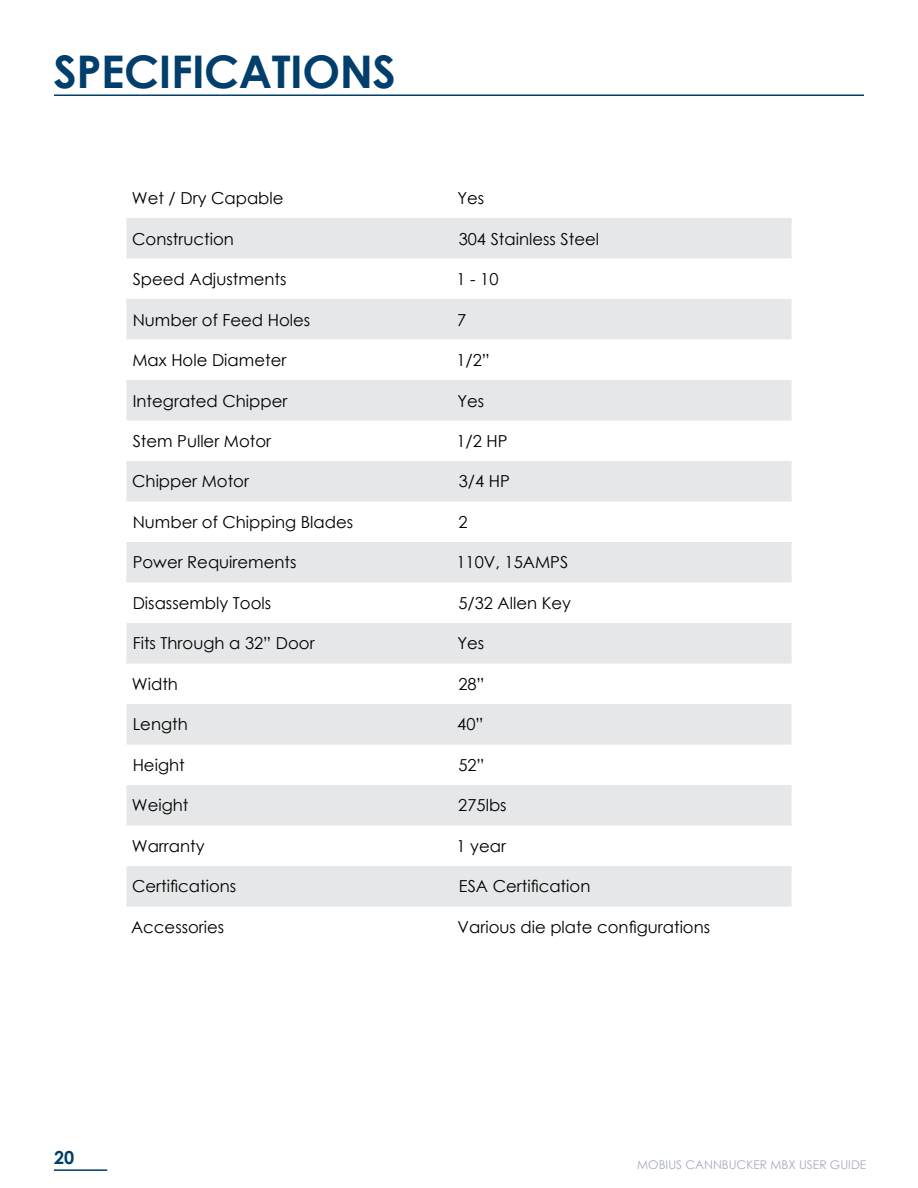
<style>
.page{position:relative;width:918px;height:1188px;background:#fff}
.page>*{position:absolute;margin:0;border:0;box-sizing:border-box;transform-origin:0 0}
.t1{font:700 45px "Century Gothic";letter-spacing:-.01em;color:#003e6b}
.t2{font:700 18px "Century Gothic";color:#003e6b}
.t3{font:16.5px "Century Gothic";color:#000}
.t4{font:12px "Century Gothic";color:#a7abc0}
</style>
<div class="page">
<hr style="left:54px;top:1169px;width:53px;height:2px;background:#003e6b">
<hr style="left:54px;top:94px;width:810px;height:2px;background:#003e6b">
<svg style="left:126px;top:218px;width:666px;height:689px;fill:#e6e7e8"></svg>
<h1 class="t1" style="left:54px;top:37px;width:344px">SPECIFICATIONS</h1>
<p class="t3" style="left:132px;top:187px;width:153px">Wet / Dry Capable</p>
<p class="t3" style="left:457px;top:187px;width:28px">Yes</p>
<p class="t3" style="left:132px;top:227px;width:103px">Construction</p>
<p class="t3" style="left:459px;top:227px;width:142px">304 Stainless Steel</p>
<p class="t3" style="left:133px;top:268px;width:155px">Speed Adjustments</p>
<p class="t3" style="left:456px;top:268px;width:44px">1 - 10</p>
<p class="t3" style="left:133px;top:308px;width:179px">Number of Feed Holes</p>
<p class="t3" style="left:457px;top:308px;width:11px">7</p>
<p class="t3" style="left:132px;top:349px;width:155px">Max Hole Diameter</p>
<p class="t3" style="left:456px;top:349px;width:35px">1/2”</p>
<p class="t3" style="left:133px;top:389px;width:156px">Integrated Chipper</p>
<p class="t3" style="left:457px;top:389px;width:28px">Yes</p>
<p class="t3" style="left:133px;top:429px;width:140px">Stem Puller Motor</p>
<p class="t3" style="left:456px;top:429px;width:53px">1/2 HP</p>
<p class="t3" style="left:132px;top:470px;width:118px">Chipper Motor</p>
<p class="t3" style="left:459px;top:470px;width:53px">3/4 HP</p>
<p class="t3" style="left:133px;top:510px;width:222px">Number of Chipping Blades</p>
<p class="t3" style="left:458px;top:510px;width:11px">2</p>
<p class="t3" style="left:133px;top:551px;width:165px">Power Requirements</p>
<p class="t3" style="left:456px;top:551px;width:113px">110V, 15AMPS</p>
<p class="t3" style="left:133px;top:591px;width:140px">Disassembly Tools</p>
<p class="t3" style="left:458px;top:591px;width:114px">5/32 Allen Key</p>
<p class="t3" style="left:133px;top:632px;width:184px">Fits Through a 32” Door</p>
<p class="t3" style="left:457px;top:632px;width:28px">Yes</p>
<p class="t3" style="left:132px;top:672px;width:48px">Width</p>
<p class="t3" style="left:458px;top:672px;width:28px">28”</p>
<p class="t3" style="left:133px;top:713px;width:57px">Length</p>
<p class="t3" style="left:457px;top:713px;width:28px">40”</p>
<p class="t3" style="left:133px;top:753px;width:54px">Height</p>
<p class="t3" style="left:458px;top:753px;width:28px">52”</p>
<p class="t3" style="left:132px;top:794px;width:58px">Weight</p>
<p class="t3" style="left:458px;top:794px;width:50px">275lbs</p>
<p class="t3" style="left:132px;top:834px;width:74px">Warranty</p>
<p class="t3" style="left:456px;top:834px;width:51px">1 year</p>
<p class="t3" style="left:132px;top:875px;width:106px">Certifications</p>
<p class="t3" style="left:459px;top:875px;width:133px">ESA Certification</p>
<p class="t3" style="left:131px;top:915px;width:95px">Accessories</p>
<p class="t3" style="left:458px;top:915px;width:254px">Various die plate configurations</p>
<p class="t2" style="left:54px;top:1144px;width:22px">20</p>
<p class="t4" style="left:637px;top:1157px;width:231px">MOBIUS CANNBUCKER MBX USER GUIDE</p>
</div>
